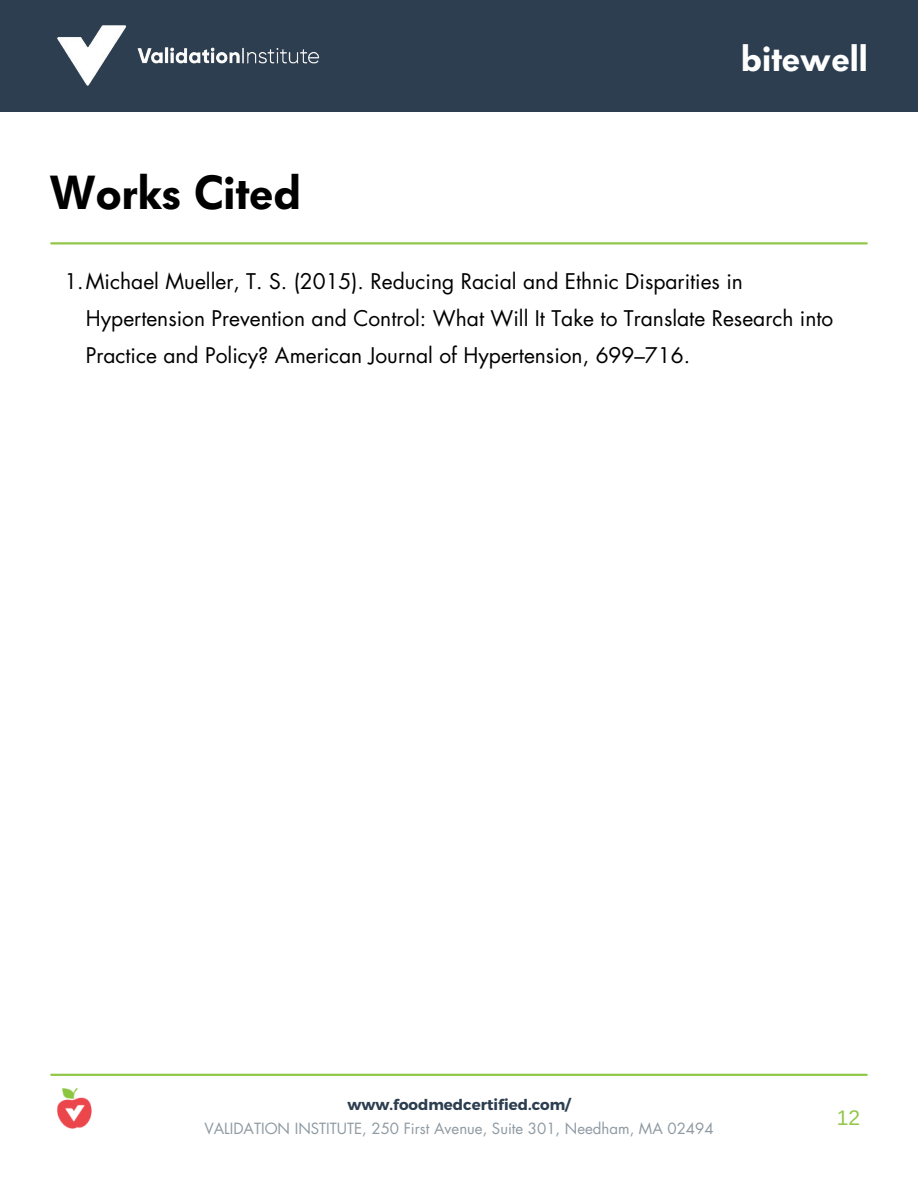
<style>
.page{position:relative;width:918px;height:1188px;background:#fff}
.page>*{position:absolute;margin:0;border:0;box-sizing:border-box;transform-origin:0 0}
.t1{font:600 47.25px "Futura BQ";color:#000}
.t2{font:600 36px "Futura BQ";color:#fff}
.t3{font:21px/37.2px "Futura LT";color:#000}
.t4{font:21px "Arimo";color:#92c849}
.t5{font:15px "Futura LT";color:#8e99a2}
.t6{font:700 15px "Montserrat";color:#2c3e50}
</style>
<div class="page">
<div style="left:0;top:0;width:918px;height:112px;background:#2c3e50"></div>
<img style="left:57px;top:25px;width:263px;height:61px">
<hr style="left:51px;top:1074px;width:816px;height:2px;background:#92c849">
<hr style="left:51px;top:242px;width:816px;height:3px;background:#92c849">
<img style="left:57px;top:1088px;width:35px;height:41px">
<h1 class="t1" style="left:50px;top:165px;width:252px">Works Cited</h1>
<h2 class="t2" style="left:741px;top:38px;width:128px">bitewell</h2>
<p class="t3" style="left:86px;top:262px;width:749px;text-indent:-21px">1.Michael Mueller, T. S. (2015). Reducing Racial and Ethnic Disparities in<br>Hypertension Prevention and Control: What Will It Take to Translate Research into<br>Practice and Policy? American Journal of Hypertension, 699–716.</p>
<p class="t6" style="left:347px;top:1095px;width:225px">www.foodmedcertified.com/</p>
<p class="t5" style="left:204px;top:1119px;width:511px">VALIDATION INSTITUTE, 250 First Avenue, Suite 301, Needham, MA 02494</p>
<p class="t4" style="left:837px;top:1106px;width:25px">12</p>
</div>
